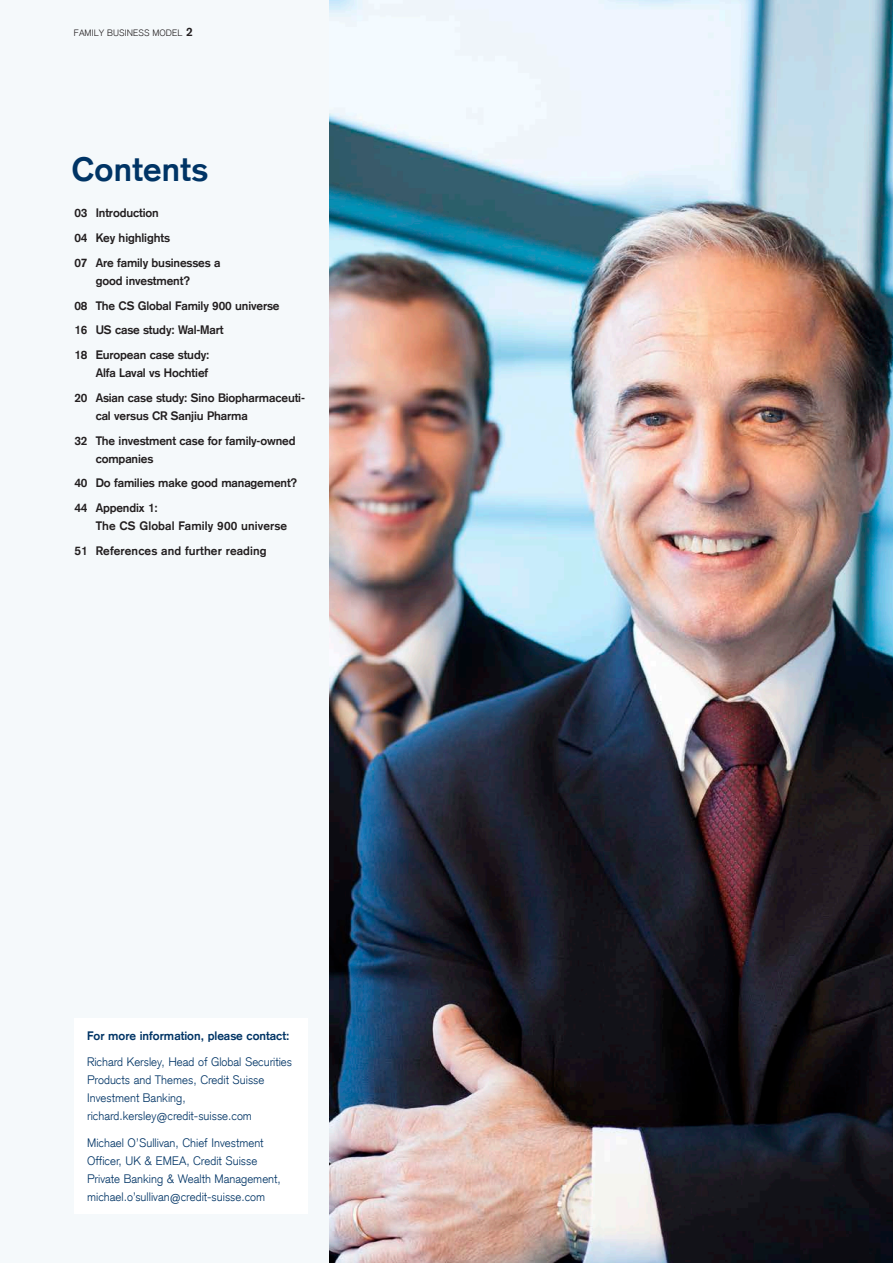
<style>
.page{position:relative;width:893px;height:1263px;background:#f5f9fb}
.page>*{position:absolute;margin:0;border:0;box-sizing:border-box;transform-origin:0 0}
.titel_22pt{font:700 33px "Credit Suisse Type";letter-spacing:.01em;color:#003465}
.t1{font:700 12px/18px "Credit Suisse Type";letter-spacing:-.01em;color:#231f20}
.t2{font:300 12px/18px "Credit Suisse Type";color:#003465}
.t3{font:700 12px/18px "Credit Suisse Type";letter-spacing:.01em;color:#231f20}
.t4{font:700 12px "Credit Suisse Type";color:#003465}
.t5{font:300 9px "Credit Suisse Type";letter-spacing:.01em;color:#231f20}
.s1{font-weight:700;font-size:12px}
</style>
<div class="page">
<div style="left:74px;top:1018px;width:234px;height:196px;background:#fff"></div>
<img style="left:330px;top:0;width:563px;height:1263px">
<p class="t5" style="left:74px;top:28px;width:120px">FAMILY BUSINESS MODEL <span class="s1">2</span></p>
<p class="titel_22pt" style="left:72px;top:150px;width:138px">Contents</p>
<p class="t1" style="left:74px;top:204px;width:86px">03 Introduction</p>
<p class="t1" style="left:74px;top:229px;width:97px">04 Key highlights</p>
<p class="t1" style="left:96px;top:254px;width:126px;text-indent:-21px">07 Are family businesses a good investment?</p>
<p class="t1" style="left:74px;top:296px;width:207px">08 The CS Global Family 900 universe</p>
<p class="t1" style="left:74px;top:321px;width:151px">16 US case study: Wal-Mart</p>
<p class="t1" style="left:74px;top:346px;width:136px;text-align:right">18 European case study:<br>Alfa Laval vs Hochtief</p>
<p class="t1" style="left:96px;top:389px;width:211px;text-indent:-21px">20 Asian case study: Sino Biopharmaceuti&shy;cal versus CR Sanjiu Pharma</p>
<p class="t1" style="left:96px;top:431px;width:201px;text-indent:-21px">32 The investment case for family-owned companies</p>
<p class="t1" style="left:74px;top:474px;width:225px">40 Do families make good management?</p>
<p class="t3" style="left:96px;top:499px;width:193px;text-indent:-21px">44 Appendix 1:<br>The CS Global Family 900 universe</p>
<p class="t3" style="left:74px;top:542px;width:194px">51 References and further reading</p>
<p class="t4" style="left:87px;top:1028px;width:204px">For more information, please contact:</p>
<p class="t2" style="left:87px;top:1053px;width:206px">Richard Kersley, Head of Global Securities Products and Themes, Credit Suisse Investment Banking, richard.kersley@credit-suisse.com</p>
<p class="t2" style="left:87px;top:1134px;width:195px">Michael O’Sullivan, Chief Investment Officer, UK &amp; EMEA, Credit Suisse Private Banking &amp; Wealth Management, michael.o’sullivan@credit-suisse.com</p>
</div>
